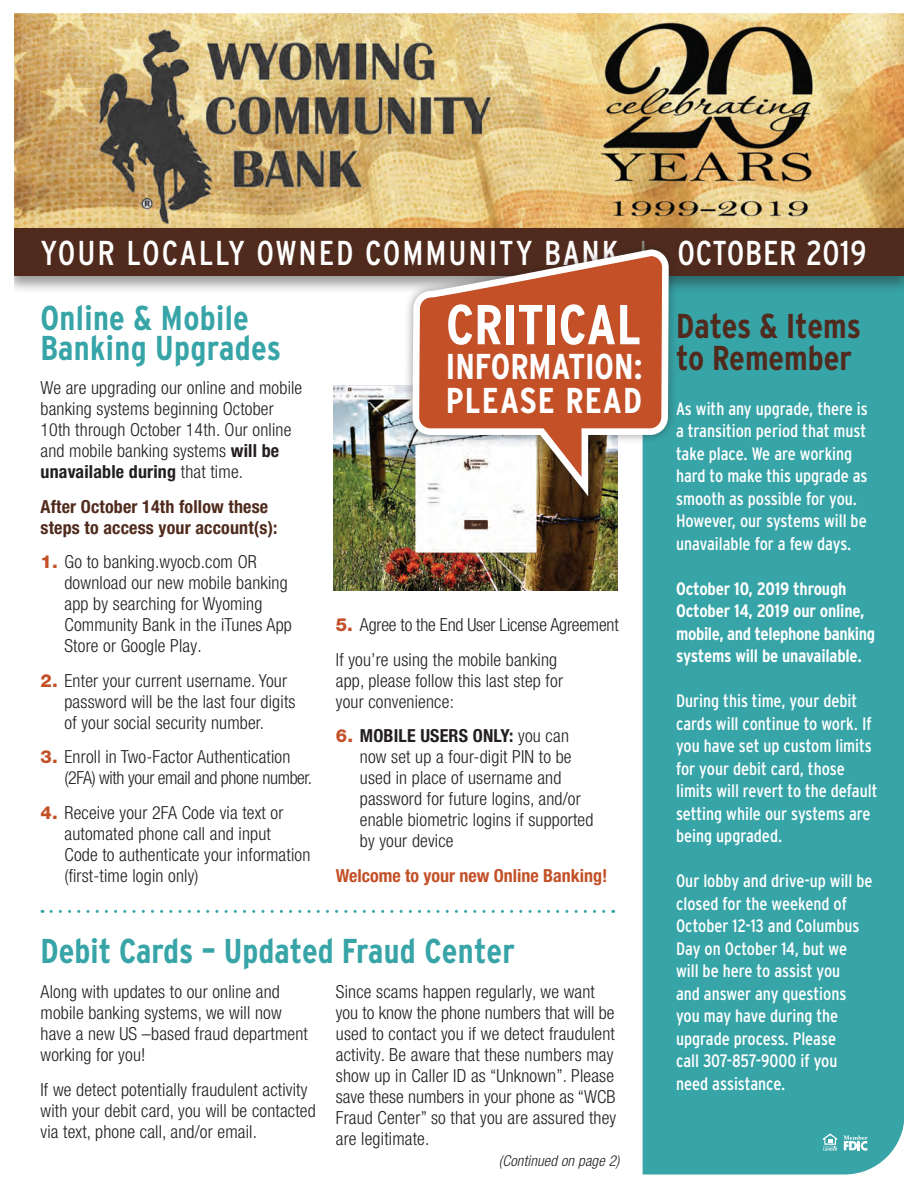
<style>
.page{position:relative;width:918px;height:1188px;background:#fff}
.page>*{position:absolute;margin:0;border:0;box-sizing:border-box;transform-origin:0 0}
.t1{font:700 condensed 56.1px "Interstate";color:#fff}
.t2{font:700 condensed 35.85px/34.3px "Interstate";color:#fff}
.t3{font:700 condensed 34.5px/30px "Interstate";letter-spacing:.01em;color:#37a4a7}
.t4{font:condensed 34.5px/73.7px "Interstate";letter-spacing:.055em;color:#fff;text-align:right}
.t5{font:700 condensed 34.5px "Interstate";color:#502b1d}
.t6{font:300 condensed 18px/21px "Helvetica Neue LT Pro";letter-spacing:.01em;color:#231f20}
.t7{font:condensed 18px/22.5px "Interstate";color:#fff}
.t8{font:700 condensed 18px/22.5px "Interstate";letter-spacing:-.01em;color:#fff}
.t9{font:300 condensed 18px/34.5px "Helvetica Neue LT Pro";letter-spacing:-.01em;color:#231f20}
.t10{font:700 condensed 18px/21px "Helvetica Neue LT Pro";letter-spacing:.01em;color:#502b1d}
.t11{font:700 condensed 18px "Helvetica Neue LT Pro";color:#c35027}
.t12{font:italic 300 condensed 15px "Helvetica Neue LT Pro";letter-spacing:.01em;color:#231f20}
.s1{font-weight:300;color:#8d8a7d}
.s2{font-weight:700;color:#502b1d}
.s3{font-weight:700}
.s4{font-weight:800;font-stretch:normal;color:#c35027}
</style>
<div class="page">
<img style="left:334px;top:386px;width:284px;height:205px">
<div style="left:643px;top:294px;width:261px;height:880px;background:#37a4a7"></div>
<img style="left:14px;top:14px;width:890px;height:211px">
<div style="left:3px;top:225px;width:912px;height:69px;background:#231f20;opacity:.45"></div>
<div style="left:14px;top:228px;width:890px;height:47px;background:#502b1d"></div>
<svg style="left:823px;top:1133px;width:14px;height:18px"></svg>
<svg style="left:844px;top:1135px;width:24px;height:16px"></svg>
<svg style="left:51px;top:910px;width:563px;height:3px"></svg>
<div style="left:0;top:0;width:14px;height:1188px;background:#fff"></div>
<div style="left:904px;top:0;width:14px;height:1188px;background:#fff"></div>
<div style="left:404px;top:241px;width:274px;height:263px;background:#231f20;opacity:.45"></div>
<svg style="left:409px;top:253px;width:263px;height:253px"></svg>
<h3 class="t4" style="left:40px;top:215px;width:828px">YOUR LOCALLY OWNED COMMUNITY BANK <span class="s1">I</span> OCTOBER 2019<br><span class="s2">Dates &amp; Items</span></h3>
<h3 class="t5" style="left:676px;top:338px;width:178px">to Remember</h3>
<p class="t7" style="left:676px;top:397px;width:193px">As with any upgrade, there is a transition period that must take place. We are working hard to make this upgrade as smooth as possible for you.<br>However, our systems will be unavailable for a few days.</p>
<p class="t8" style="left:676px;top:577px;width:201px">October 10, 2019 through<br>October 14, 2019 our online, mobile, and telephone banking systems will be unavailable.</p>
<p class="t7" style="left:676px;top:690px;width:203px">During this time, your debit cards will continue to work. If you have set up custom limits for your debit card, those limits will revert to the default setting while our systems are being upgraded.</p>
<p class="t7" style="left:676px;top:870px;width:198px">Our lobby and drive-up will be closed for the weekend of<br>October 12-13 and Columbus<br>Day on October 14, but we will be here to assist you<br>and answer any questions you may have during the upgrade process. Please<br>call 307-857-9000 if you need assistance.</p>
<h1 class="t1" style="left:446px;top:293px;width:197px">CRITICAL</h1>
<h2 class="t2" style="left:446px;top:349px;width:198px">INFORMATION:<br>PLEASE READ</h2>
<h3 class="t3" style="left:40px;top:302px;width:242px">Online &amp; Mobile<br>Banking Upgrades</h3>
<p class="t6" style="left:40px;top:377px;width:263px">We are upgrading our online and mobile banking systems beginning October 10th through October 14th. Our online and mobile banking systems <span class="s3">will be unavailable during</span> that time.</p>
<p class="t10" style="left:40px;top:495px;width:239px">After October 14th follow these steps to access your account(s):</p>
<p class="t6" style="left:64px;top:551px;width:229px;text-indent:-24px"><span class="s4">1.</span> Go to banking.wyocb.com OR download our new mobile banking app by searching for Wyoming<br>Community Bank in the iTunes App<br>Store or Google Play.</p>
<p class="t6" style="left:64px;top:670px;width:233px;text-indent:-24px"><span class="s4">2.</span> Enter your current username. Your password will be the last four digits of your social security number.</p>
<p class="t6" style="left:64px;top:746px;width:249px;text-indent:-24px"><span class="s4">3.</span> Enroll in Two-Factor Authentication (2FA) with your email and phone number.</p>
<p class="t6" style="left:64px;top:802px;width:247px;text-indent:-24px"><span class="s4">4.</span> Receive your 2FA Code via text or automated phone call and input<br>Code to authenticate your information (first-time login only)</p>
<p class="t9" style="left:336px;top:607px;width:284px"><span class="s4">5.</span> Agree to the End User License Agreement<br>If you’re using the mobile banking</p>
<p class="t6" style="left:336px;top:670px;width:229px">app, please follow this last step for your convenience:</p>
<p class="t6" style="left:360px;top:725px;width:235px;text-indent:-24px"><span class="s4">6.</span> <span class="s3">MOBILE USERS ONLY:</span> you can now set up a four-digit PIN to be used in place of username and password for future logins, and/or enable biometric logins if supported by your device</p>
<p class="t11" style="left:336px;top:864px;width:273px">Welcome to your new Online Banking!</p>
<h3 class="t3" style="left:40px;top:936px;width:476px">Debit Cards – Updated Fraud Center</h3>
<p class="t6" style="left:336px;top:981px;width:282px">Since scams happen regularly, we want you to know the phone numbers that will be used to contact you if we detect fraudulent activity. Be aware that these numbers may show up in Caller ID as “Unknown”. Please save these numbers in your phone as “WCB Fraud Center” so that you are assured they are legitimate.</p>
<p class="t12" style="left:499px;top:1152px;width:122px">(Continued on page 2)</p>
<p class="t6" style="left:40px;top:981px;width:269px">Along with updates to our online and mobile banking systems, we will now have a new US –based fraud department working for you!</p>
<p class="t6" style="left:40px;top:1079px;width:277px">If we detect potentially fraudulent activity with your debit card, you will be contacted via text, phone call, and/or email.</p>
</div>
